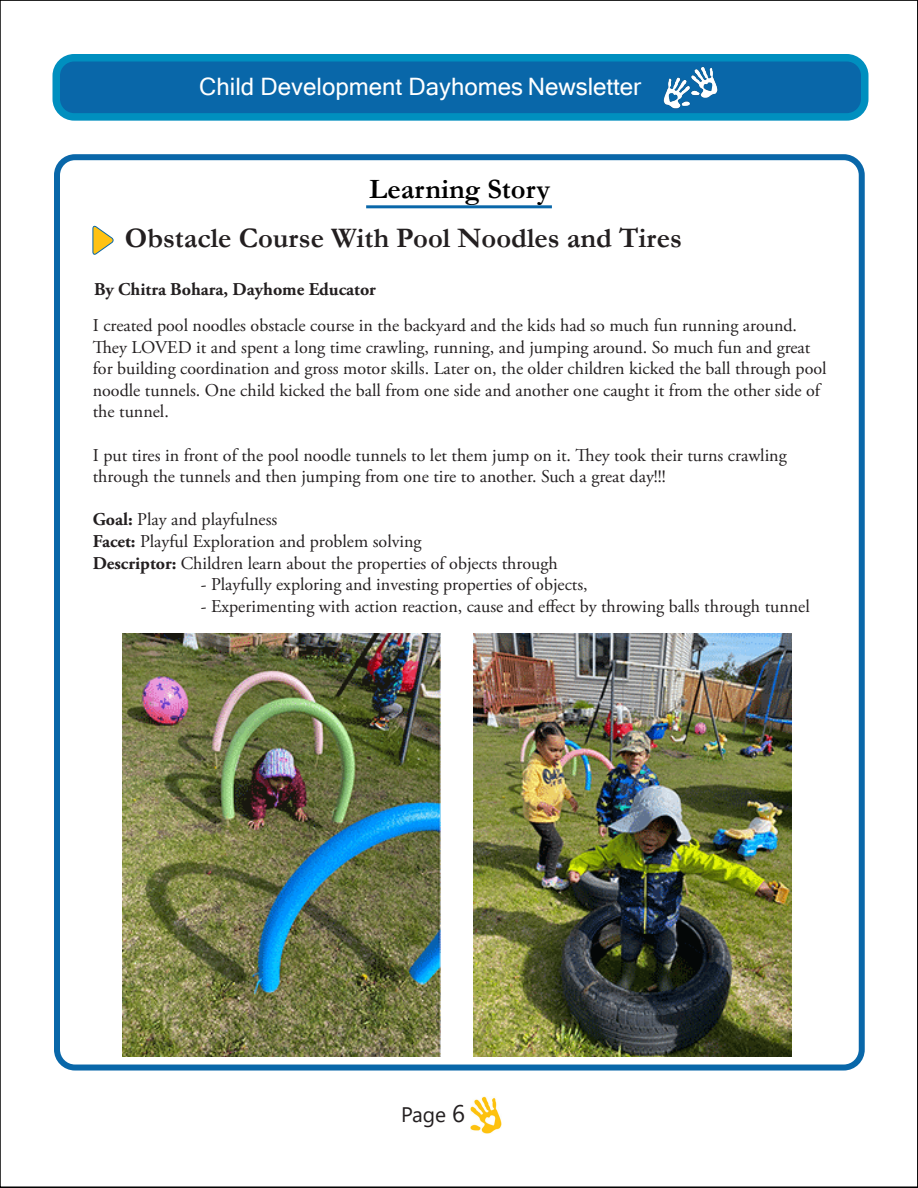
<style>
.page{position:relative;width:918px;height:1188px;background:#fff}
.page>*{position:absolute;margin:0;border:0;box-sizing:border-box;transform-origin:0 0}
.t1{font:700 28.5px "Garamond";color:#231f20}
.t2{font:700 28.2px "Garamond";color:#000}
.t3{font:24px "Microsoft Sans Serif";color:#fff}
.t4{font:21px "Segoe UI";color:#231f20}
.t5{font:18px/21.6px "Adobe Garamond Pro";color:#231f20}
.t6{font:700 18px "Adobe Garamond Pro";color:#231f20}
.s1{font-weight:700}
.s2{font-size:24px}
</style>
<div class="page">
<div style="left:56px;top:58px;width:809px;height:59px;background:#0967a9;border-radius:18px"></div>
<div style="left:52px;top:54px;width:816px;height:67px;border:8px solid #008fbf;border-radius:18px"></div>
<img style="left:663px;top:67px;width:55px;height:42px">
<hr style="left:366px;top:205px;width:186px;height:3px;background:#0967a9">
<svg style="left:93px;top:225px;width:21px;height:30px"></svg>
<img style="left:122px;top:633px;width:318px;height:423px">
<img style="left:474px;top:633px;width:318px;height:423px">
<div style="left:54px;top:154px;width:811px;height:917px;border:6px solid #0967a9;border-radius:18px"></div>
<img style="left:470px;top:1096px;width:32px;height:37px">
<svg style="left:917px;top:0;width:1px;height:1188px"></svg>
<p class="t3" style="left:199px;top:71px;width:443px">Child Development Dayhomes Newsletter</p>
<p class="t2" style="left:369px;top:170px;width:182px">Learning Story</p>
<p class="t1" style="left:125px;top:218px;width:559px">Obstacle Course With Pool Noodles and Tires</p>
<p class="t6" style="left:94px;top:279px;width:283px">By Chitra Bohara, Dayhome Educator</p>
<p class="t5" style="left:93px;top:315px;width:735px">I created pool noodles obstacle course in the backyard and the kids had so much fun running around.<br>They LOVED it and spent a long time crawling, running, and jumping around. So much fun and great for building coordination and gross motor skills. Later on, the older children kicked the ball through pool noodle tunnels. One child kicked the ball from one side and another one caught it from the other side of the tunnel.</p>
<p class="t5" style="left:93px;top:445px;width:696px">I put tires in front of the pool noodle tunnels to let them jump on it. They took their turns crawling through the tunnels and then jumping from one tire to another. Such a great day!!!</p>
<p class="t5" style="left:93px;top:510px;width:186px"><span class="s1">Goal:</span> Play and playfulness</p>
<p class="t5" style="left:93px;top:531px;width:330px"><span class="s1">Facet:</span> Playful Exploration and problem solving</p>
<p class="t5" style="left:93px;top:553px;width:466px"><span class="s1">Descriptor:</span> Children learn about the properties of objects through</p>
<p class="t5" style="left:201px;top:574px;width:388px">- Playfully exploring and investing properties of objects,</p>
<p class="t5" style="left:201px;top:596px;width:611px">- Experimenting with action reaction, cause and effect by throwing balls through tunnel</p>
<p class="t4" style="left:401px;top:1095px;width:65px">Page <span class="s2">6</span></p>
</div>
